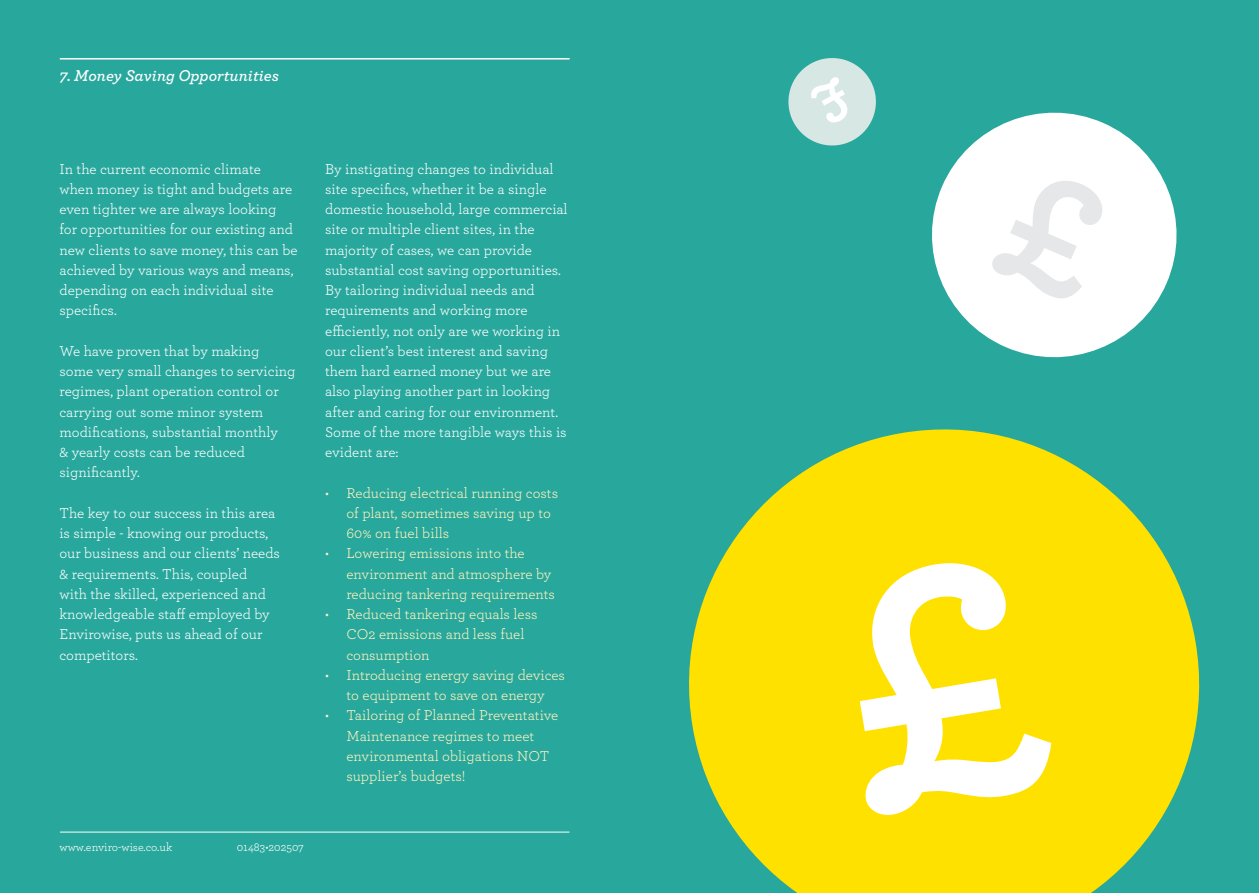
<style>
.page{position:relative;width:1259px;height:893px;background:#28a79c}
.page>*{position:absolute;margin:0;border:0;box-sizing:border-box;transform-origin:0 0}
.t1{font:italic 600 16.5px "Archer";color:#fff}
.t2{font:15px/20.2px "Archer";color:#fff}
.t3{font:15px/20.2px "Archer";color:#fff3bf}
.t4{font:12px "Archer";color:#fff}
</style>
<div class="page">
<svg style="left:689px;top:429px;width:511px;height:464px;fill:#ffe100"></svg>
<svg style="left:860px;top:559px;width:191px;height:258px;background:#ffed6a"></svg>
<svg style="left:932px;top:112px;width:245px;height:246px;fill:#fff"></svg>
<svg style="left:991px;top:175px;width:115px;height:126px;background:#f6f7f7"></svg>
<svg style="left:788px;top:58px;width:88px;height:88px"></svg>
<hr style="left:60px;top:58px;width:509px;height:2px;background:#fff">
<hr style="left:60px;top:832px;width:509px;height:1px;background:#fff">
<p class="t1" style="left:60px;top:63px;width:221px">7. Money Saving Opportunities</p>
<p class="t2" style="left:60px;top:158px;width:240px">In the current economic climate when money is tight and budgets are even tighter we are always looking for opportunities for our existing and new clients to save money, this can be achieved by various ways and means, depending on each individual site specifics.</p>
<p class="t2" style="left:60px;top:340px;width:237px">We have proven that by making some very small changes to servicing regimes, plant operation control or carrying out some minor system modifications, substantial monthly<br>&amp; yearly costs can be reduced significantly.</p>
<p class="t2" style="left:60px;top:502px;width:222px">The key to our success in this area is simple - knowing our products, our business and our clients’ needs &amp; requirements. This, coupled<br>with the skilled, experienced and knowledgeable staff employed by<br>Envirowise, puts us ahead of our competitors.</p>
<p class="t2" style="left:325px;top:158px;width:244px">By instigating changes to individual site specifics, whether it be a single domestic household, large commercial site or multiple client sites, in the majority of cases, we can provide substantial cost saving opportunities.<br>By tailoring individual needs and requirements and working more efficiently, not only are we working in our client’s best interest and saving them hard earned money but we are also playing another part in looking after and caring for our environment.<br>Some of the more tangible ways this is evident are:</p>
<p class="t3" style="left:346px;top:482px;width:213px;text-indent:-21px">• Reducing electrical running costs of plant, sometimes saving up to<br>60% on fuel bills</p>
<p class="t3" style="left:346px;top:543px;width:210px;text-indent:-21px">• Lowering emissions into the environment and atmosphere by reducing tankering requirements</p>
<p class="t3" style="left:346px;top:603px;width:193px;text-indent:-21px">• Reduced tankering equals less<br>CO2 emissions and less fuel consumption</p>
<p class="t3" style="left:325px;top:664px;width:241px;text-align:center">• Introducing energy saving devices to equipment to save on energy</p>
<p class="t3" style="left:346px;top:705px;width:213px;text-indent:-21px">• Tailoring of Planned Preventative<br>Maintenance regimes to meet environmental obligations NOT supplier’s budgets!</p>
<p class="t4" style="left:60px;top:838px;width:114px">www.enviro-wise.co.uk</p>
<p class="t4" style="left:237px;top:838px;width:69px">01483•202507</p>
</div>
